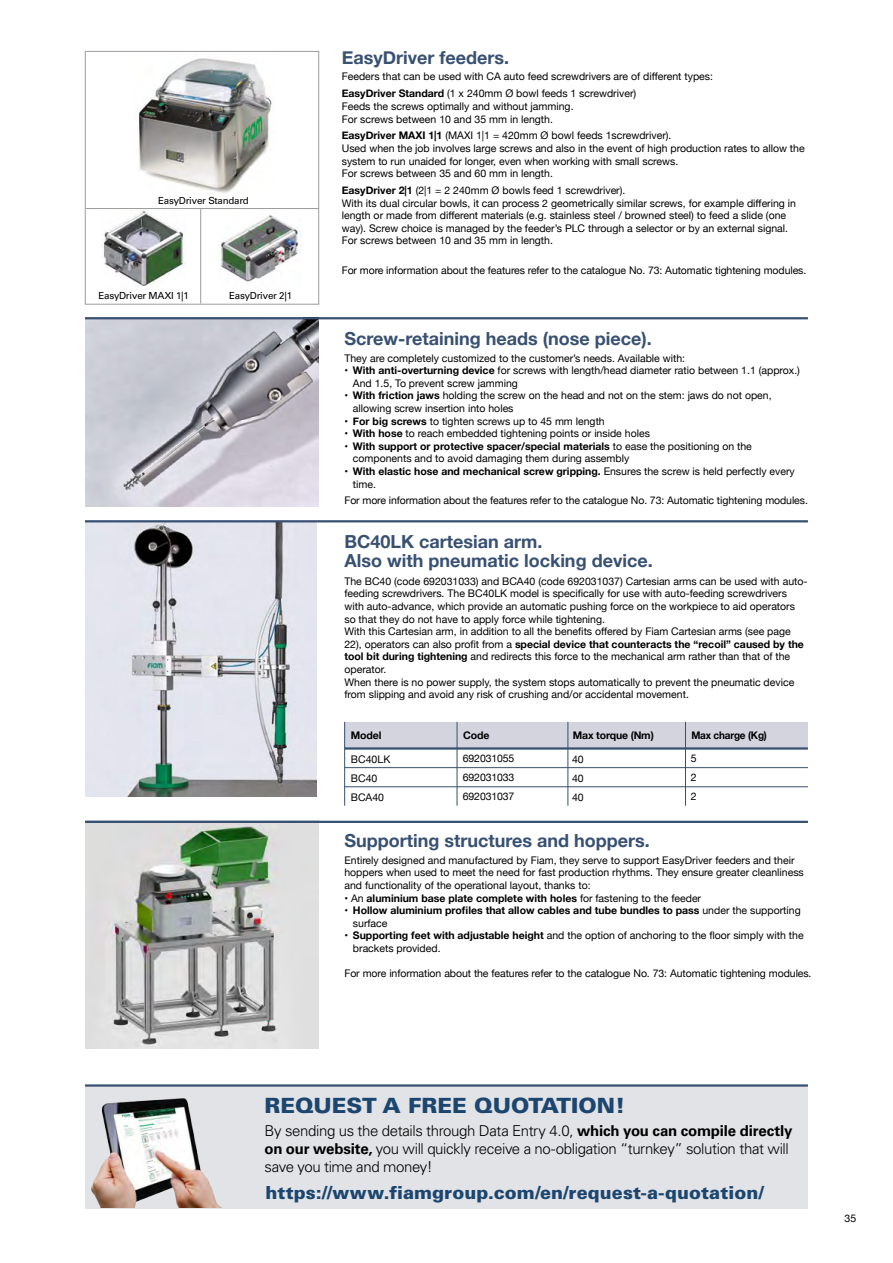
<style>
.page{position:relative;width:893px;height:1263px;background:#fff}
.page>*{position:absolute;margin:0;border:0;box-sizing:border-box;transform-origin:0 0}
.t1{font:900 21px "Univers LT Std";color:#1c466f;scale:1.05 1}
.t2{font:700 18px/19.5px "Helvetica Neue";color:#385072}
.t3{font:900 18px "Univers LT Std";letter-spacing:.005em;color:#1c466f}
.t4{font:300 15px/18px "Univers LT Std";letter-spacing:-.025em;color:#000}
.t5{font:10.5px/12.6px "Helvetica Neue";color:#000}
.t6{font:700 10.5px/12.6px "Helvetica Neue";color:#000}
.t7{font:700 10.5px "Helvetica Neue";color:#000;scale:.95 1}
.t8{font:9.75px "Univers LT Std";letter-spacing:-.025em;color:#000}
.s1{font-weight:700}
.s2{font-weight:400}
</style>
<div class="page">
<img style="left:85px;top:522px;width:232px;height:274px">
<img style="left:85px;top:823px;width:234px;height:225px">
<div style="left:85px;top:51px;width:234px;height:254px;border:1px solid #9d9c9c"></div>
<img style="left:139px;top:58px;width:133px;height:135px">
<img style="left:103px;top:211px;width:83px;height:80px">
<img style="left:220px;top:214px;width:81px;height:68px">
<hr style="left:86px;top:208px;width:233px;height:1px;background:#9d9c9c">
<hr style="left:200px;top:209px;width:1px;height:95px;background:#9d9c9c">
<img style="left:85px;top:319px;width:233px;height:188px">
<hr style="left:85px;top:317px;width:723px;height:2px;background:#385072">
<hr style="left:85px;top:520px;width:723px;height:2px;background:#385072">
<hr style="left:85px;top:821px;width:723px;height:2px;background:#385072">
<div style="left:344px;top:722px;width:463px;height:25px;background:#d4d4df"></div>
<hr style="left:457px;top:722px;width:1px;height:84px;background:#385072">
<hr style="left:344px;top:722px;width:1px;height:84px;background:#385072">
<hr style="left:568px;top:722px;width:1px;height:84px;background:#385072">
<hr style="left:685px;top:722px;width:1px;height:84px;background:#385072">
<hr style="left:344px;top:747px;width:464px;height:3px;background:#385072">
<hr style="left:344px;top:767px;width:464px;height:1px;background:#385072">
<hr style="left:344px;top:786px;width:464px;height:1px;background:#385072">
<div style="left:85px;top:1086px;width:723px;height:123px;background:#e2e3e6"></div>
<hr style="left:85px;top:1084px;width:723px;height:3px;background:#385072">
<img style="left:91px;top:1098px;width:130px;height:109px">
<p class="t8" style="left:158px;top:195px;width:92px">EasyDriver Standard</p>
<p class="t8" style="left:98px;top:289px;width:92px">EasyDriver MAXI 1|1</p>
<p class="t8" style="left:229px;top:289px;width:64px">EasyDriver 2|1</p>
<h2 class="t2" style="left:342px;top:48px;width:169px">EasyDriver feeders.</h2>
<p class="t5" style="left:342px;top:69px;width:373px;line-height:16.8px">Feeders that can be used with CA auto feed screwdrivers are of different types:<br><span class="s1">EasyDriver Standard</span> (1 x 240mm Ø bowl feeds 1 screwdriver)</p>
<p class="t5" style="left:342px;top:101px;width:233px">Feeds the screws optimally and without jamming.<br>For screws between 10 and 35 mm in length.</p>
<p class="t5" style="left:342px;top:130px;width:464px"><span class="s1">EasyDriver MAXI 1|1</span> (MAXI 1|1 = 420mm Ø bowl feeds 1screwdriver).<br>Used when the job involves large screws and also in the event of high production rates to allow the system to run unaided for longer, even when working with small screws.<br>For screws between 35 and 60 mm in length.</p>
<p class="t5" style="left:342px;top:185px;width:456px"><span class="s1">EasyDriver 2|1</span> (2|1 = 2 240mm Ø bowls feed 1 screwdriver).<br>With its dual circular bowls, it can process 2 geometrically similar screws, for example differing in length or made from different materials (e.g. stainless steel / browned steel) to feed a slide (one way). Screw choice is managed by the feeder’s PLC through a selector or by an external signal.<br>For screws between 10 and 35 mm in length.</p>
<p class="t5" style="left:342px;top:264px;width:466px">For more information about the features refer to the catalogue No. 73: Automatic tightening modules.</p>
<h2 class="t2" style="left:344px;top:329px;width:309px">Screw-retaining heads (nose piece).</h2>
<p class="t5" style="left:344px;top:352px;width:342px">They are completely customized to the customer’s needs. Available with:</p>
<p class="t5" style="left:353px;top:365px;width:449px;text-indent:-9px"><span class="s1">• With anti-overturning device</span> for screws with length/head diameter ratio between 1.1 (approx.)<br>And 1.5, To prevent screw jamming</p>
<p class="t5" style="left:353px;top:390px;width:420px;text-indent:-9px"><span class="s1">• With friction jaws</span> holding the screw on the head and not on the stem: jaws do not open, allowing screw insertion into holes</p>
<p class="t5" style="left:344px;top:415px;width:262px"><span class="s1">• For big screws</span> to tighten screws up to 45 mm length</p>
<p class="t5" style="left:344px;top:428px;width:307px"><span class="s1">• With hose</span> to reach embedded tightening points or inside holes</p>
<p class="t5" style="left:353px;top:440px;width:400px;text-indent:-9px"><span class="s1">• With support or protective spacer/special materials</span> to ease the positioning on the components and to avoid damaging them during assembly</p>
<p class="t6" style="left:353px;top:465px;width:443px;text-indent:-9px">• With elastic hose and mechanical screw gripping. <span class="s2">Ensures the screw is held perfectly every time.</span></p>
<p class="t5" style="left:344px;top:495px;width:465px">For more information about the features refer to the catalogue No. 73: Automatic tightening modules.</p>
<h2 class="t2" style="left:344px;top:532px;width:310px">BC40LK cartesian arm.<br>Also with pneumatic locking device.</h2>
<p class="t5" style="left:344px;top:575px;width:465px">The BC40 (code 692031033) and BCA40 (code 692031037) Cartesian arms can be used with auto&shy;feeding screwdrivers. The BC40LK model is specifically for use with auto-feeding screwdrivers with auto-advance, which provide an automatic pushing force on the workpiece to aid operators so that they do not have to apply force while tightening.<br>With this Cartesian arm, in addition to all the benefits offered by Fiam Cartesian arms (see page 22), operators can also profit from a <span class="s1">special device that counteracts the “recoil” caused by the tool bit during tightening</span> and redirects this force to the mechanical arm rather than that of the operator.<br>When there is no power supply, the system stops automatically to prevent the pneumatic device from slipping and avoid any risk of crushing and/or accidental movement.</p>
<p class="t6" style="left:351px;top:729px;width:32px">Model</p>
<p class="t6" style="left:463px;top:729px;width:28px">Code</p>
<p class="t6" style="left:573px;top:729px;width:83px">Max torque (Nm)</p>
<p class="t7" style="left:691px;top:727px;width:81px">Max charge (Kg)</p>
<p class="t5" style="left:463px;top:749px;width:53px;line-height:19.2px;text-align:justify">692031055<br>692031033<br>692031037</p>
<p class="t5" style="left:572px;top:750px;width:13px;line-height:19.2px;text-align:justify">40<br>40<br>40</p>
<p class="t5" style="left:691px;top:749px;width:7px;line-height:19.2px;text-align:justify">5<br>2<br>2</p>
<p class="t5" style="left:351px;top:750px;width:41px;line-height:19.2px">BC40LK<br>BC40<br>BCA40</p>
<h2 class="t2" style="left:344px;top:832px;width:307px">Supporting structures and hoppers.</h2>
<p class="t5" style="left:344px;top:854px;width:461px">Entirely designed and manufactured by Fiam, they serve to support EasyDriver feeders and their hoppers when used to meet the need for fast production rhythms. They ensure greater cleanliness and functionality of the operational layout, thanks to:</p>
<p class="t6" style="left:344px;top:892px;width:358px">• <span class="s2">An</span> aluminium base plate complete with holes <span class="s2">for fastening to the feeder</span></p>
<p class="t6" style="left:353px;top:904px;width:449px;text-indent:-9px">• Hollow aluminium profiles that allow cables and tube bundles to pass <span class="s2">under the supporting surface</span></p>
<p class="t5" style="left:353px;top:930px;width:452px;text-indent:-9px"><span class="s1">• Supporting feet with adjustable height</span> and the option of anchoring to the floor simply with the brackets provided.</p>
<p class="t5" style="left:344px;top:968px;width:469px">For more information about the features refer to the catalogue No. 73: Automatic tightening modules.</p>
<h1 class="t1" style="left:264px;top:1093px;width:345px">REQUEST A FREE QUOTATION!</h1>
<h3 class="t4" style="left:264px;top:1121px;width:529px">By sending us the details through Data Entry 4.0, <span class="s1">which you can compile directly on our website,</span> you will quickly receive a no-obligation “turnkey” solution that will save you time and money!</h3>
<h2 class="t3" style="left:265px;top:1181px;width:500px">https://www.fiamgroup.com/en/request-a-quotation/</h2>
<p class="t5" style="left:845px;top:1212px;width:13px">35</p>
</div>
